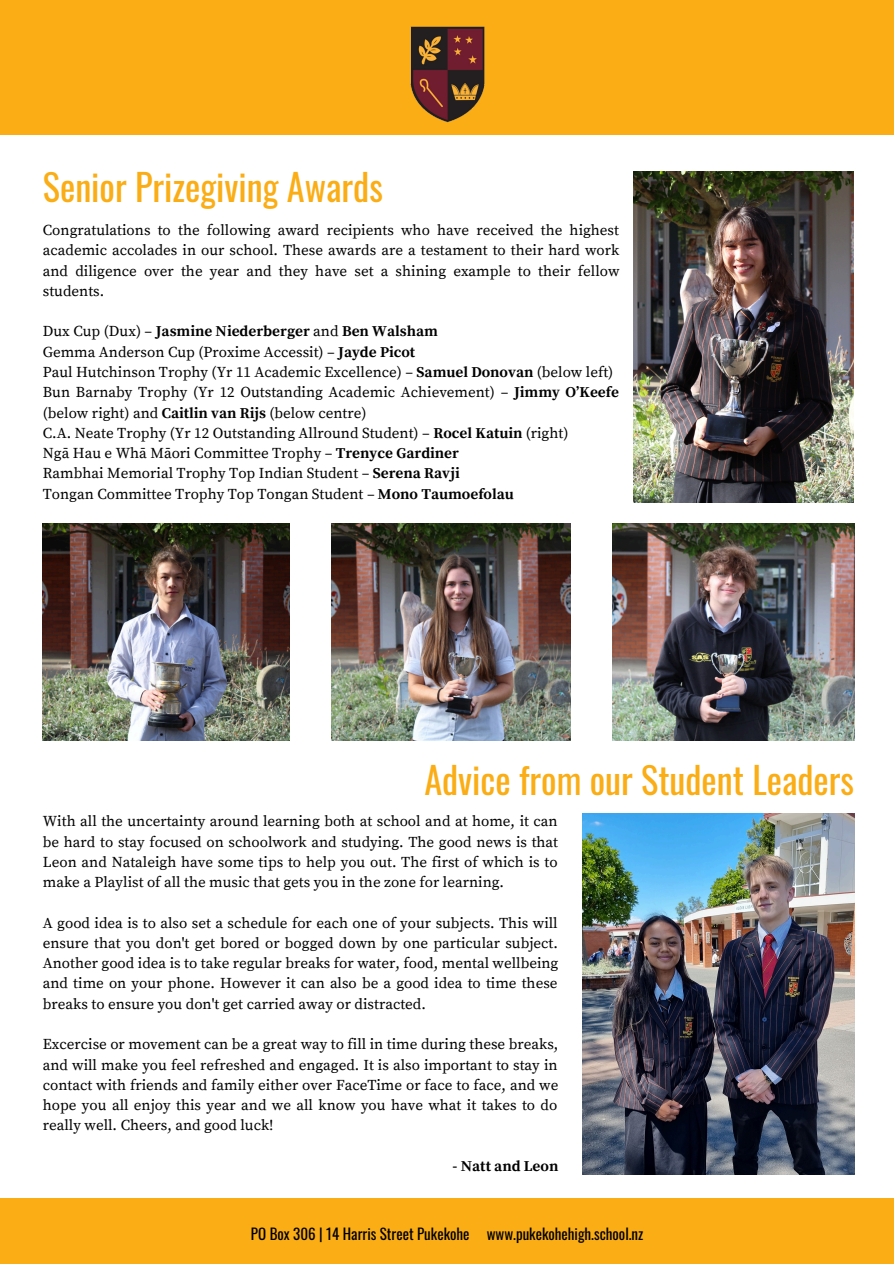
<style>
.page{position:relative;width:894px;height:1264px;background:#fff}
.page>*{position:absolute;margin:0;border:0;box-sizing:border-box;transform-origin:0 0}
.t1{font:36.3px "Oswald";color:#faad15}
.t2{font:15px/20.2px "Source Serif Pro";color:#000;text-align:justify}
.t3{font:15px "Oswald";color:#000}
.t4{font:700 15px "Source Serif Pro";color:#000}
.s1{font-weight:700}
</style>
<div class="page">
<div style="left:0;top:1198px;width:893px;height:65px;background:#faad15"></div>
<div style="left:0;top:0;width:893px;height:134px;background:#faad15"></div>
<img style="left:410px;top:26px;width:75px;height:96px">
<img style="left:582px;top:813px;width:271px;height:361px">
<img style="left:633px;top:172px;width:220px;height:331px">
<img style="left:43px;top:523px;width:246px;height:218px">
<img style="left:331px;top:523px;width:239px;height:218px">
<img style="left:612px;top:523px;width:242px;height:217px">
<h1 class="t1" style="left:43px;top:155px;width:341px">Senior Prizegiving Awards</h1>
<p class="t2" style="left:43px;top:220px;width:578px">Congratulations to the following award recipients who have received the highest academic accolades in our school. These awards are a testament to their hard work and diligence over the year and they have set a shining example to their fellow students.</p>
<p class="t2" style="left:43px;top:322px;width:577px;text-align:left">Dux Cup (Dux) – <span class="s1">Jasmine Niederberger</span> and <span class="s1">Ben Walsham<br></span>Gemma Anderson Cup (Proxime Accessit) – <span class="s1">Jayde Picot<br></span>Paul Hutchinson Trophy (Yr 11 Academic Excellence) – <span class="s1">Samuel Donovan</span> (below left)<br>Bun Barnaby Trophy (Yr 12 Outstanding Academic Achievement) – <span class="s1">Jimmy O’Keefe </span>(below right) and <span class="s1">Caitlin van Rijs</span> (below centre)<br>C.A. Neate Trophy (Yr 12 Outstanding Allround Student) – <span class="s1">Rocel Katuin</span> (right)<br>Ngā Hau e Whā Māori Committee Trophy – <span class="s1">Trenyce Gardiner<br></span>Rambhai Memorial Trophy Top Indian Student – <span class="s1">Serena Ravji<br></span>Tongan Committee Trophy Top Tongan Student – <span class="s1">Mono Taumoefolau</span></p>
<h1 class="t1" style="left:424px;top:748px;width:431px">Advice from our Student Leaders</h1>
<p class="t2" style="left:43px;top:811px;width:516px">With all the uncertainty around learning both at school and at home, it can be hard to stay focused on schoolwork and studying. The good news is that Leon and Nataleigh have some tips to help you out. The first of which is to make a Playlist of all the music that gets you in the zone for learning.</p>
<p class="t2" style="left:43px;top:913px;width:517px">A good idea is to also set a schedule for each one of your subjects. This will ensure that you don't get bored or bogged down by one particular subject.<br>Another good idea is to take regular breaks for water, food, mental wellbeing and time on your phone. However it can also be a good idea to time these breaks to ensure you don't get carried away or distracted.</p>
<p class="t2" style="left:43px;top:1034px;width:517px">Excercise or movement can be a great way to fill in time during these breaks, and will make you feel refreshed and engaged. It is also important to stay in contact with friends and family either over FaceTime or face to face, and we hope you all enjoy this year and we all know you have what it takes to do really well. Cheers, and good luck!</p>
<p class="t4" style="left:452px;top:1157px;width:107px">- Natt and Leon</p>
<p class="t3" style="left:251px;top:1220px;width:394px">PO Box 306 | 14 Harris Street Pukekohe www.pukekohehigh.school.nz</p>
</div>
